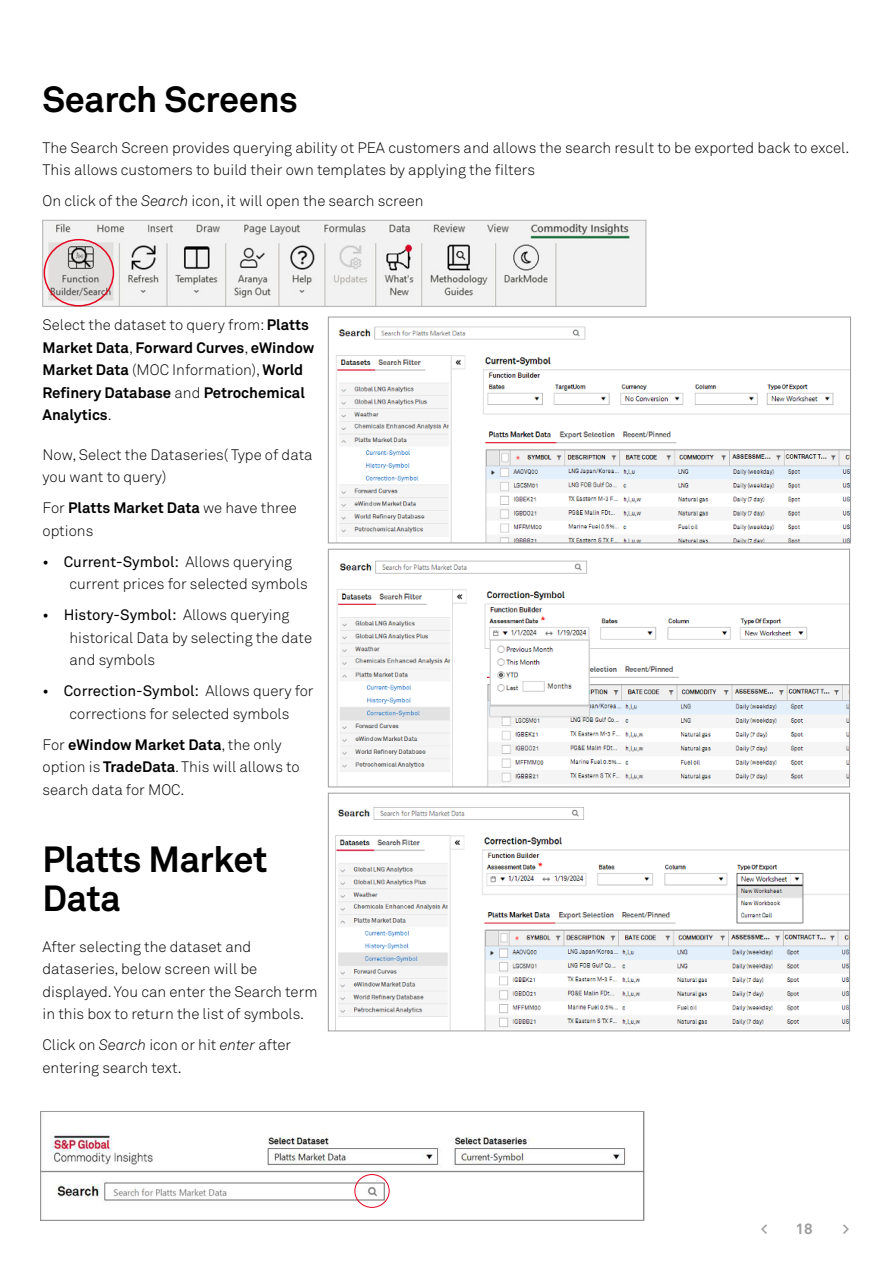
<style>
.page{position:relative;width:893px;height:1263px;background:#fff}
.page>*{position:absolute;margin:0;border:0;box-sizing:border-box;transform-origin:0 0}
.B_Heading{font:700 36px/39px "Akkurat Pro";letter-spacing:-.01em;color:#000}
.Body_copy{font:300 15px/22.5px "Akkurat Pro";color:#000}
.Body_copy-2{font:700 15px/22.5px "Akkurat Pro";color:#000}
.t1{font:700 15px "Akkurat Pro";color:#9c9c9c}
.s1{font-style:italic}
.s2{font-weight:300}
.s3{font-weight:700}
.s4{font-weight:400}
</style>
<div class="page">
<img style="left:45px;top:222px;width:599px;height:83px">
<div style="left:43px;top:220px;width:603px;height:87px;border:1px solid #b2b2b2"></div>
<img style="left:336px;top:326px;width:513px;height:215px">
<div style="left:328px;top:317px;width:523px;height:226px;border:1px solid #9c9c9c"></div>
<img style="left:336px;top:560px;width:512px;height:225px">
<div style="left:328px;top:549px;width:522px;height:238px;border:1px solid #9c9c9c"></div>
<img style="left:335px;top:807px;width:513px;height:222px">
<div style="left:328px;top:793px;width:522px;height:238px;border:1px solid #9c9c9c"></div>
<img style="left:43px;top:1132px;width:599px;height:76px">
<div style="left:41px;top:1111px;width:603px;height:109px;border:1px solid #9c9c9c"></div>
<div style="left:354px;top:1174px;width:36px;height:34px;border:1px solid #e30521;border-radius:50%"></div>
<div style="left:44px;top:239px;width:70px;height:68px;border:2px solid #e30521;border-radius:50%"></div>
<p class="B_Heading" style="left:43px;top:79px;width:257px">Search Screens</p>
<p class="Body_copy" style="left:43px;top:136px;width:808px">The Search Screen provides querying ability ot PEA customers and allows the search result to be exported back to excel.<br>This allows customers to build their own templates by applying the filters</p>
<p class="Body_copy" style="left:43px;top:190px;width:383px">On click of the <span class="s1">Search</span> icon, it will open the search screen</p>
<p class="Body_copy-2" style="left:43px;top:314px;width:273px"><span class="s2">Select the dataset to query from:</span> Platts Market Data<span class="s2">,</span> Forward Curves<span class="s2">,</span> eWindow Market Data <span class="s2">(MOC Information),</span> World Refinery Database <span class="s2">and</span> Petrochemical Analytics<span class="s2">.</span></p>
<p class="Body_copy" style="left:43px;top:443px;width:272px">Now, Select the Dataseries( Type of data you want to query)</p>
<p class="Body_copy" style="left:43px;top:497px;width:256px">For <span class="s3">Platts Market Data</span> we have three options</p>
<p class="Body_copy" style="left:70px;top:550px;width:240px;text-indent:-27px"><span class="s4">• Current-Symbol:</span> Allows querying current prices for selected symbols</p>
<p class="Body_copy" style="left:70px;top:604px;width:244px;text-indent:-27px"><span class="s4">• History-Symbol:</span> Allows querying historical Data by selecting the date and symbols</p>
<p class="Body_copy" style="left:43px;top:680px;width:273px;text-align:center"><span class="s4">• Correction-Symbol:</span> Allows query for corrections for selected symbols</p>
<p class="Body_copy" style="left:43px;top:733px;width:259px">For <span class="s3">eWindow Market Data</span>, the only option is <span class="s3">TradeData</span>. This will allows to search data for MOC.</p>
<p class="B_Heading" style="left:43px;top:839px;width:226px">Platts Market<br>Data</p>
<p class="Body_copy" style="left:43px;top:935px;width:277px">After selecting the dataset and dataseries, below screen will be displayed. You can enter the Search term in this box to return the list of symbols.</p>
<p class="Body_copy" style="left:43px;top:1034px;width:250px">Click on <span class="s1">Search</span> icon or hit <span class="s1">enter</span> after entering search text.</p>
<p class="t1" style="left:761px;top:1219px;width:8px">&lt;</p>
<p class="t1" style="left:795px;top:1219px;width:19px">18</p>
<p class="t1" style="left:842px;top:1219px;width:8px">&gt;</p>
</div>
